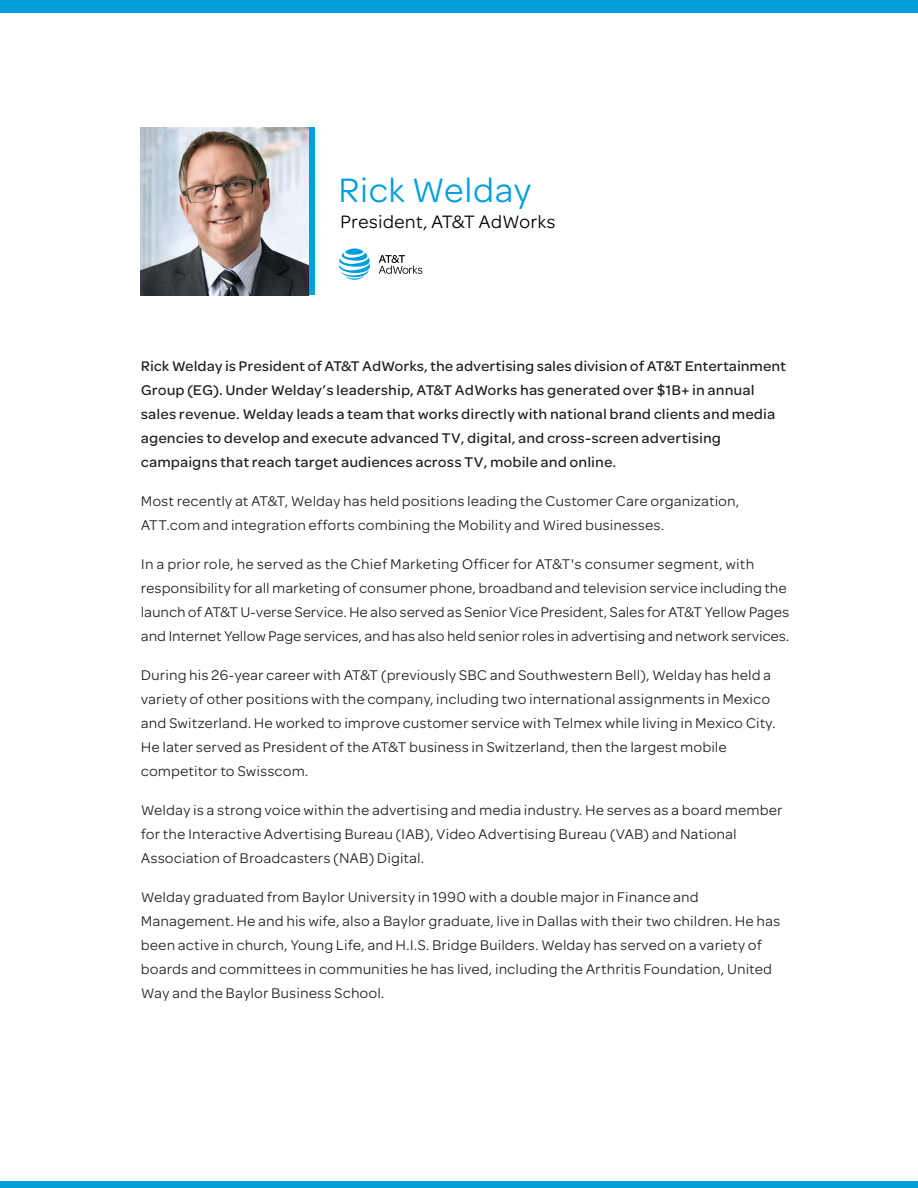
<style>
.page{position:relative;width:918px;height:1188px;background:#fff}
.page>*{position:absolute;margin:0;border:0;box-sizing:border-box;transform-origin:0 0}
.t1{font:36.15px "Omnes ATTII";color:#009fdb}
.t2{font:19.2px "Omnes ATTII";color:#000}
.t3{font:15px/24px "Omnes ATTII";color:#231f20}
.t4{font:15px/24px "Omnes ATTII Medium";color:#231f20}
</style>
<div class="page">
<div style="left:0;top:0;width:918px;height:13px;background:#009fdb"></div>
<div style="left:0;top:1182px;width:918px;height:6px;background:#009fdb"></div>
<svg style="left:308px;top:128px;width:7px;height:167px"></svg>
<img style="left:141px;top:128px;width:167px;height:167px">
<svg style="left:379px;top:255px;width:43px;height:19px"></svg>
<svg style="left:339px;top:248px;width:31px;height:32px"></svg>
<h1 class="t1" style="left:338px;top:166px;width:195px">Rick Welday</h1>
<p class="t2" style="left:340px;top:209px;width:217px">President, AT&amp;T AdWorks</p>
<p class="t4" style="left:141px;top:353px;width:647px">Rick Welday is President of AT&amp;T AdWorks, the advertising sales division of AT&amp;T Entertainment Group (EG). Under Welday’s leadership, AT&amp;T AdWorks has generated over $1B+ in annual sales revenue. Welday leads a team that works directly with national brand clients and media agencies to develop and execute advanced TV, digital, and cross-screen advertising campaigns that reach target audiences across TV, mobile and online.</p>
<p class="t3" style="left:141px;top:488px;width:600px">Most recently at AT&amp;T, Welday has held positions leading the Customer Care organization,<br>ATT.com and integration efforts combining the Mobility and Wired businesses.</p>
<p class="t3" style="left:141px;top:551px;width:650px">In a prior role, he served as the Chief Marketing Officer for AT&amp;T's consumer segment, with responsibility for all marketing of consumer phone, broadband and television service including the launch of AT&amp;T U-verse Service. He also served as Senior Vice President, Sales for AT&amp;T Yellow Pages and Internet Yellow Page services, and has also held senior roles in advertising and network services.</p>
<p class="t3" style="left:141px;top:662px;width:636px">During his 26-year career with AT&amp;T (previously SBC and Southwestern Bell), Welday has held a variety of other positions with the company, including two international assignments in Mexico and Switzerland. He worked to improve customer service with Telmex while living in Mexico City.<br>He later served as President of the AT&amp;T business in Switzerland, then the largest mobile competitor to Swisscom.</p>
<p class="t3" style="left:141px;top:797px;width:643px">Welday is a strong voice within the advertising and media industry. He serves as a board member for the Interactive Advertising Bureau (IAB), Video Advertising Bureau (VAB) and National<br>Association of Broadcasters (NAB) Digital.</p>
<p class="t3" style="left:141px;top:884px;width:641px">Welday graduated from Baylor University in 1990 with a double major in Finance and Management. He and his wife, also a Baylor graduate, live in Dallas with their two children. He has been active in church, Young Life, and H.I.S. Bridge Builders. Welday has served on a variety of boards and committees in communities he has lived, including the Arthritis Foundation, United Way and the Baylor Business School.</p>
</div>
